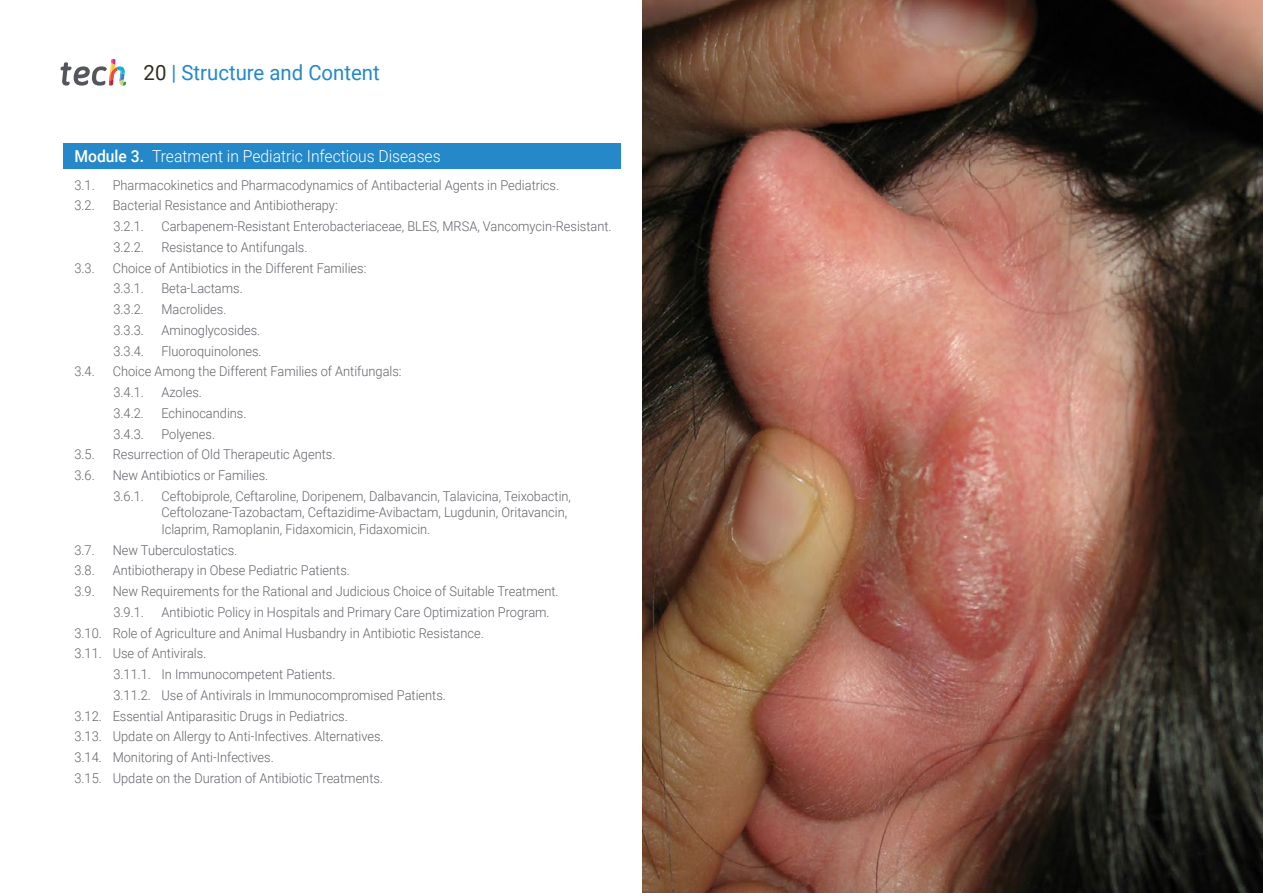
<style>
.page{position:relative;width:1263px;height:893px;background:#fff}
.page>*{position:absolute;margin:0;border:0;box-sizing:border-box;transform-origin:0 0}
.t1{font:21px "Roboto";color:#2488c9}
.t2{font:300 16.5px "Roboto";color:#fff;scale:.95 1}
.t3{font:300 13.5px/20.7px "Roboto";color:#61646a;scale:.95 1}
.s1{color:#312e20}
.s2{font-weight:500}
</style>
<div class="page">
<img style="left:642px;top:0;width:621px;height:893px">
<div style="left:63px;top:144px;width:558px;height:25px;background:#2488c9"></div>
<svg style="left:61px;top:59px;width:65px;height:27px"></svg>
<h1 class="t1" style="left:144px;top:58px;width:238px"><span class="s1">20</span> | Structure and Content</h1>
<p class="t2" style="left:74px;top:145px;width:387px"><span class="s2">Module 3.</span> Treatment in Pediatric Infectious Diseases</p>
<p class="t3" style="left:74px;top:174px;width:23px">3.1.</p>
<p class="t3" style="left:113px;top:174px;width:471px">Pharmacokinetics and Pharmacodynamics of Antibacterial Agents in Pediatrics.</p>
<p class="t3" style="left:74px;top:195px;width:23px">3.2.</p>
<p class="t3" style="left:113px;top:195px;width:238px">Bacterial Resistance and Antibiotherapy:<br>3.2.1.</p>
<p class="t3" style="left:161px;top:215px;width:475px">Carbapenem-Resistant Enterobacteriaceae, BLES, MRSA, Vancomycin-Resistant.</p>
<p class="t3" style="left:113px;top:236px;width:34px">3.2.2.</p>
<p class="t3" style="left:161px;top:236px;width:155px">Resistance to Antifungals.</p>
<p class="t3" style="left:74px;top:257px;width:23px">3.3.</p>
<p class="t3" style="left:113px;top:257px;width:269px">Choice of Antibiotics in the Different Families:<br>3.3.1.</p>
<p class="t3" style="left:161px;top:278px;width:87px">Beta-Lactams.</p>
<p class="t3" style="left:113px;top:298px;width:34px">3.3.2.</p>
<p class="t3" style="left:161px;top:298px;width:70px">Macrolides.</p>
<p class="t3" style="left:113px;top:319px;width:34px">3.3.3.</p>
<p class="t3" style="left:161px;top:319px;width:106px">Aminoglycosides.</p>
<p class="t3" style="left:113px;top:340px;width:34px">3.3.4.</p>
<p class="t3" style="left:161px;top:340px;width:107px">Fluoroquinolones.</p>
<p class="t3" style="left:74px;top:361px;width:23px">3.4.</p>
<p class="t3" style="left:113px;top:361px;width:306px">Choice Among the Different Families of Antifungals:<br>3.4.1.</p>
<p class="t3" style="left:161px;top:381px;width:44px">Azoles.</p>
<p class="t3" style="left:113px;top:402px;width:34px">3.4.2.</p>
<p class="t3" style="left:161px;top:402px;width:91px">Echinocandins.</p>
<p class="t3" style="left:113px;top:423px;width:34px">3.4.3.</p>
<p class="t3" style="left:161px;top:423px;width:58px">Polyenes.</p>
<p class="t3" style="left:74px;top:444px;width:23px">3.5.</p>
<p class="t3" style="left:113px;top:444px;width:236px">Resurrection of Old Therapeutic Agents.</p>
<p class="t3" style="left:74px;top:464px;width:23px">3.6.</p>
<p class="t3" style="left:113px;top:464px;width:165px">New Antibiotics or Families.<br>3.6.1.</p>
<p class="t3" style="left:161px;top:487px;width:433px;line-height:16.5px">Ceftobiprole, Ceftaroline, Doripenem, Dalbavancin, Talavicina, Teixobactin,<br>Ceftolozane-Tazobactam, Ceftazidime-Avibactam, Lugdunin, Oritavancin,<br>Iclaprim, Ramoplanin, Fidaxomicin, Fidaxomicin.</p>
<p class="t3" style="left:74px;top:539px;width:23px">3.7.</p>
<p class="t3" style="left:113px;top:539px;width:133px">New Tuberculostatics.</p>
<p class="t3" style="left:74px;top:560px;width:23px">3.8.</p>
<p class="t3" style="left:113px;top:560px;width:251px">Antibiotherapy in Obese Pediatric Patients.</p>
<p class="t3" style="left:74px;top:580px;width:23px">3.9.</p>
<p class="t3" style="left:113px;top:580px;width:471px">New Requirements for the Rational and Judicious Choice of Suitable Treatment.<br>3.9.1.</p>
<p class="t3" style="left:161px;top:601px;width:410px">Antibiotic Policy in Hospitals and Primary Care Optimization Program.</p>
<p class="t3" style="left:74px;top:622px;width:432px">3.10. Role of Agriculture and Animal Husbandry in Antibiotic Resistance.</p>
<p class="t3" style="left:74px;top:643px;width:140px">3.11. Use of Antivirals.</p>
<p class="t3" style="left:113px;top:663px;width:235px">3.11.1. In Immunocompetent Patients.</p>
<p class="t3" style="left:113px;top:684px;width:351px">3.11.2. Use of Antivirals in Immunocompromised Patients.</p>
<p class="t3" style="left:74px;top:705px;width:289px">3.12. Essential Antiparasitic Drugs in Pediatrics.</p>
<p class="t3" style="left:74px;top:726px;width:327px">3.13. Update on Allergy to Anti-Infectives. Alternatives.</p>
<p class="t3" style="left:74px;top:746px;width:211px">3.14. Monitoring of Anti-Infectives.</p>
<p class="t3" style="left:74px;top:767px;width:326px">3.15. Update on the Duration of Antibiotic Treatments.</p>
</div>
